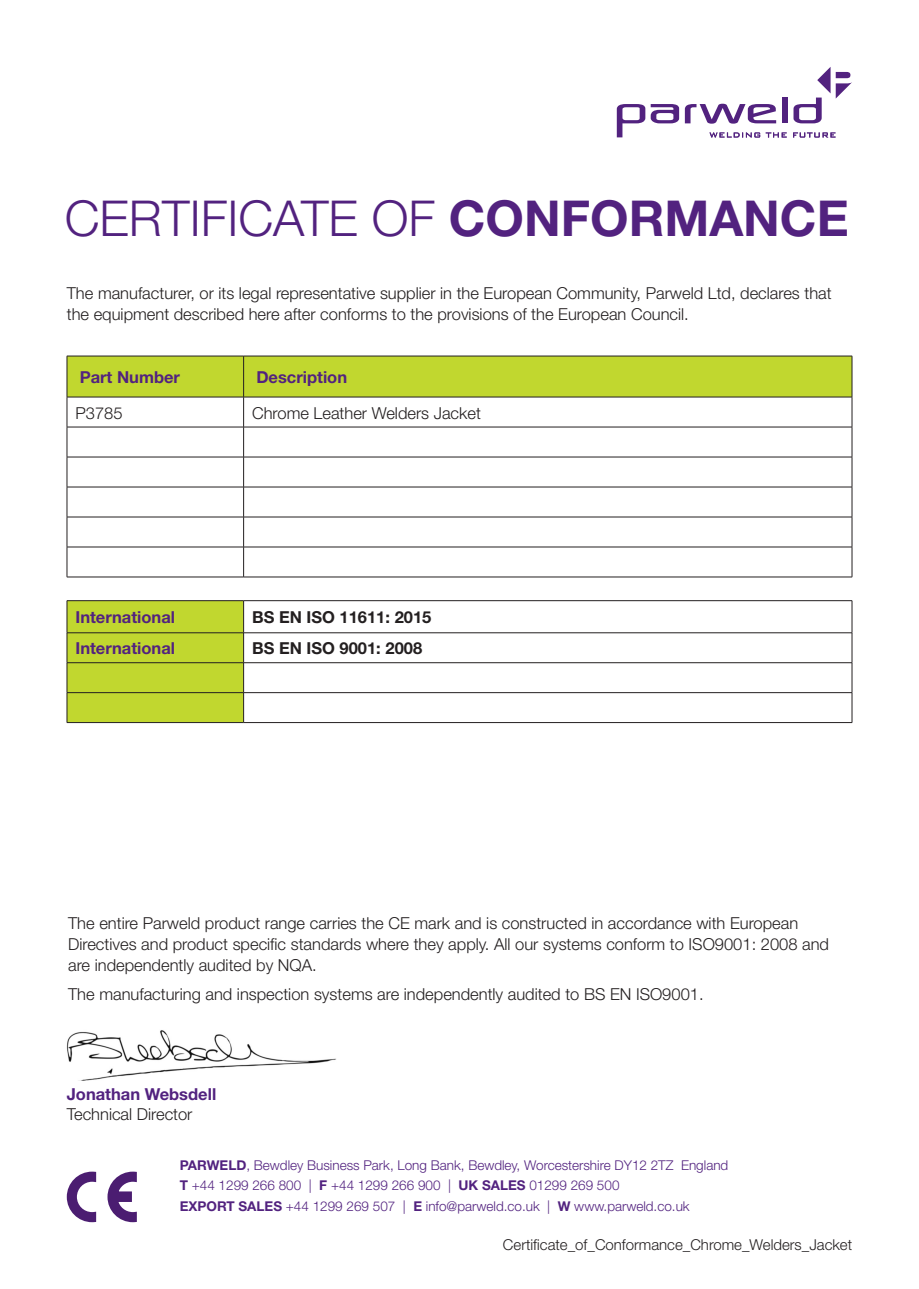
<style>
.page{position:relative;width:919px;height:1289px;background:#fff}
.page>*{position:absolute;margin:0;border:0;box-sizing:border-box;transform-origin:0 0}
.t1{font:300 49.5px "Helvetica Neue";color:#52227f}
.t2{font:300 16.5px/21px "Helvetica Neue";color:#231f20}
.t3{font:700 16.5px "Helvetica Neue";color:#52227f}
.t4{font:700 16.5px "Helvetica Neue";color:#231f20}
.t5{font:300 15px "Helvetica Neue";color:#231f20}
.t6{font:300 13.5px "Helvetica Neue";color:#52227f}
.s1{font-weight:700}
</style>
<div class="page">
<img style="left:66px;top:1030px;width:270px;height:50px">
<svg style="left:67px;top:1171px;width:30px;height:51px"></svg>
<svg style="left:107px;top:1171px;width:30px;height:51px"></svg>
<svg style="left:67px;top:357px;width:784px;height:365px"></svg>
<hr style="left:67px;top:397px;width:1px;height:30px;background:#231f20">
<hr style="left:243px;top:397px;width:1px;height:30px;background:#231f20">
<hr style="left:851px;top:397px;width:1px;height:30px;background:#231f20">
<hr style="left:67px;top:427px;width:176px;height:1px;background:#231f20">
<hr style="left:67px;top:427px;width:1px;height:30px;background:#231f20">
<hr style="left:243px;top:427px;width:609px;height:1px;background:#231f20">
<hr style="left:243px;top:427px;width:1px;height:30px;background:#231f20">
<hr style="left:851px;top:427px;width:1px;height:30px;background:#231f20">
<hr style="left:67px;top:457px;width:176px;height:1px;background:#231f20">
<hr style="left:67px;top:457px;width:1px;height:30px;background:#231f20">
<hr style="left:243px;top:457px;width:609px;height:1px;background:#231f20">
<hr style="left:243px;top:457px;width:1px;height:30px;background:#231f20">
<hr style="left:851px;top:457px;width:1px;height:30px;background:#231f20">
<hr style="left:67px;top:487px;width:176px;height:1px;background:#231f20">
<hr style="left:67px;top:487px;width:1px;height:30px;background:#231f20">
<hr style="left:243px;top:487px;width:609px;height:1px;background:#231f20">
<hr style="left:243px;top:487px;width:1px;height:30px;background:#231f20">
<hr style="left:851px;top:487px;width:1px;height:30px;background:#231f20">
<hr style="left:67px;top:516px;width:176px;height:1px;background:#231f20">
<hr style="left:67px;top:517px;width:1px;height:30px;background:#231f20">
<hr style="left:243px;top:516px;width:609px;height:1px;background:#231f20">
<hr style="left:243px;top:517px;width:1px;height:30px;background:#231f20">
<hr style="left:851px;top:517px;width:1px;height:30px;background:#231f20">
<hr style="left:67px;top:546px;width:176px;height:1px;background:#231f20">
<hr style="left:67px;top:547px;width:1px;height:30px;background:#231f20">
<hr style="left:243px;top:546px;width:609px;height:1px;background:#231f20">
<hr style="left:243px;top:547px;width:1px;height:30px;background:#231f20">
<hr style="left:851px;top:547px;width:1px;height:30px;background:#231f20">
<hr style="left:67px;top:576px;width:176px;height:1px;background:#231f20">
<hr style="left:243px;top:576px;width:609px;height:1px;background:#231f20">
<hr style="left:243px;top:600px;width:609px;height:1px;background:#231f20">
<hr style="left:851px;top:601px;width:1px;height:31px;background:#231f20">
<hr style="left:243px;top:632px;width:609px;height:1px;background:#231f20">
<hr style="left:243px;top:662px;width:609px;height:1px;background:#231f20">
<svg style="left:851px;top:633px;width:1px;height:59px"></svg>
<hr style="left:243px;top:692px;width:609px;height:1px;background:#231f20">
<hr style="left:851px;top:692px;width:1px;height:30px;background:#231f20">
<hr style="left:243px;top:722px;width:609px;height:1px;background:#231f20">
<hr style="left:67px;top:356px;width:176px;height:1px;background:#231f20">
<hr style="left:67px;top:356px;width:1px;height:41px;background:#231f20">
<hr style="left:67px;top:397px;width:176px;height:1px;background:#231f20">
<hr style="left:243px;top:356px;width:609px;height:1px;background:#231f20">
<hr style="left:243px;top:356px;width:1px;height:41px;background:#231f20">
<hr style="left:851px;top:356px;width:1px;height:41px;background:#231f20">
<hr style="left:243px;top:397px;width:609px;height:1px;background:#231f20">
<hr style="left:67px;top:600px;width:176px;height:1px;background:#231f20">
<hr style="left:67px;top:601px;width:1px;height:31px;background:#231f20">
<hr style="left:243px;top:601px;width:1px;height:31px;background:#231f20">
<hr style="left:67px;top:632px;width:176px;height:1px;background:#231f20">
<hr style="left:67px;top:662px;width:176px;height:1px;background:#231f20">
<svg style="left:67px;top:633px;width:1px;height:59px"></svg>
<svg style="left:243px;top:633px;width:1px;height:59px"></svg>
<hr style="left:67px;top:692px;width:176px;height:1px;background:#231f20">
<hr style="left:67px;top:692px;width:1px;height:30px;background:#231f20">
<hr style="left:243px;top:692px;width:1px;height:30px;background:#231f20">
<hr style="left:67px;top:722px;width:176px;height:1px;background:#231f20">
<svg style="left:616px;top:67px;width:236px;height:70px"></svg>
<p class="t1" style="left:65px;top:188px;width:785px">CERTIFICATE OF <span class="s1">CONFORMANCE</span></p>
<p class="t2" style="left:67px;top:282px;width:766px">The manufacturer, or its legal representative supplier in the European Community, Parweld Ltd, declares that the equipment described here after conforms to the provisions of the European Council.</p>
<p class="t3" style="left:80px;top:367px;width:102px">Part Number</p>
<p class="t3" style="left:256px;top:367px;width:92px">Description</p>
<p class="t2" style="left:75px;top:402px;width:49px">P3785</p>
<p class="t2" style="left:252px;top:402px;width:230px">Chrome Leather Welders Jacket</p>
<p class="t3" style="left:75px;top:607px;width:101px">International</p>
<p class="t4" style="left:252px;top:607px;width:181px">BS EN ISO 11611: 2015</p>
<p class="t3" style="left:75px;top:638px;width:101px">International</p>
<p class="t4" style="left:252px;top:638px;width:171px">BS EN ISO 9001: 2008</p>
<p class="t2" style="left:68px;top:911px;width:762px">The entire Parweld product range carries the CE mark and is constructed in accordance with European<br>Directives and product specific standards where they apply. All our systems conform to ISO9001: 2008 and are independently audited by NQA.</p>
<p class="t2" style="left:68px;top:983px;width:637px">The manufacturing and inspection systems are independently audited to BS EN ISO9001.</p>
<p class="t3" style="left:67px;top:1084px;width:151px">Jonathan Websdell</p>
<p class="t2" style="left:67px;top:1103px;width:127px">Technical Director</p>
<p class="t6" style="left:180px;top:1156px;width:550px"><span class="s1">PARWELD</span>, Bewdley Business Park, Long Bank, Bewdley, Worcestershire DY12 2TZ England</p>
<p class="t6" style="left:180px;top:1177px;width:441px"><span class="s1">T</span> +44 1299 266 800 | <span class="s1">F</span> +44 1299 266 900 | <span class="s1">UK SALES</span> 01299 269 500</p>
<p class="t6" style="left:180px;top:1197px;width:511px"><span class="s1">EXPORT SALES</span> +44 1299 269 507 | <span class="s1">E</span> info@parweld.co.uk | <span class="s1">W</span> www.parweld.co.uk</p>
<p class="t5" style="left:503px;top:1235px;width:350px">Certificate_of_Conformance_Chrome_Welders_Jacket</p>
</div>
